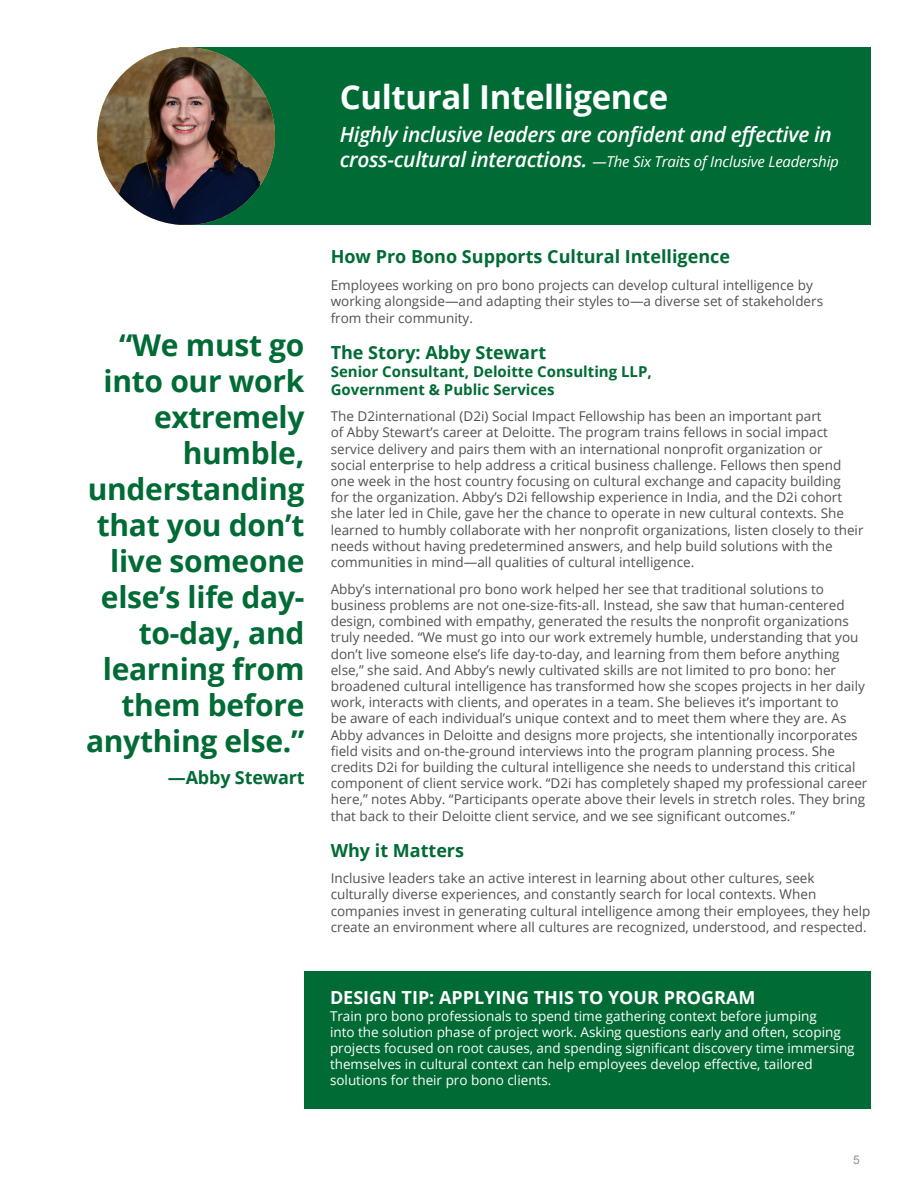
<style>
.page{position:relative;width:918px;height:1188px;background:#fff}
.page>*{position:absolute;margin:0;border:0;box-sizing:border-box;transform-origin:0 0}
.t1{font:700 33px "Open Sans";letter-spacing:-.01em;color:#fff}
.t2{font:700 30px/36px "Open Sans";letter-spacing:-.01em;color:#006b35;text-align:right}
.t3{font:italic 600 21px "Open Sans";letter-spacing:-.015em;color:#fff}
.t4{font:700 18px "Open Sans";color:#006b35}
.t5{font:700 18px "Open Sans";color:#fff}
.t6{font:700 15px/18px "Open Sans";color:#006b35}
.t7{font:italic 15px "Open Sans";letter-spacing:-.015em;color:#fff}
.t8{font:13.5px/16.2px "Open Sans";color:#505150}
.t9{font:13.5px/16.2px "Open Sans";color:#fff}
.t10{font:12px "Arial";color:#939598}
.s1{font-weight:600;font-size:21px}
</style>
<div class="page">
<div style="left:180px;top:47px;width:691px;height:178px;background:#006b35"></div>
<img style="left:97px;top:47px;width:178px;height:178px;border-radius:87px">
<div style="left:304px;top:971px;width:567px;height:138px;background:#006b35"></div>
<h1 class="t1" style="left:340px;top:74px;width:330px">Cultural Intelligence</h1>
<h3 class="t3" style="left:340px;top:120px;width:494px">Highly inclusive leaders are confident and effective in</h3>
<p class="t7" style="left:340px;top:152px;width:501px"><span class="s1">cross-cultural interactions.</span> —The Six Traits of Inclusive Leadership</p>
<h2 class="t2" style="left:86px;top:326px;width:220px">“We must go into our work extremely humble, understanding that you don’t live someone else’s life day&shy;to-day, and learning from them before anything else.”</h2>
<h3 class="t4" style="left:168px;top:764px;width:138px">—Abby Stewart</h3>
<h3 class="t4" style="left:331px;top:244px;width:401px">How Pro Bono Supports Cultural Intelligence</h3>
<p class="t8" style="left:331px;top:277px;width:494px">Employees working on pro bono projects can develop cultural intelligence by working alongside—and adapting their styles to—a diverse set of stakeholders from their community.</p>
<h3 class="t4" style="left:331px;top:339px;width:217px">The Story: Abby Stewart</h3>
<p class="t6" style="left:331px;top:362px;width:323px">Senior Consultant, Deloitte Consulting LLP,<br>Government &amp; Public Services</p>
<p class="t8" style="left:331px;top:408px;width:534px">The D2international (D2i) Social Impact Fellowship has been an important part<br>of Abby Stewart’s career at Deloitte. The program trains fellows in social impact service delivery and pairs them with an international nonprofit organization or<br>social enterprise to help address a critical business challenge. Fellows then spend one week in the host country focusing on cultural exchange and capacity building<br>for the organization. Abby’s D2i fellowship experience in India, and the D2i cohort she later led in Chile, gave her the chance to operate in new cultural contexts. She learned to humbly collaborate with her nonprofit organizations, listen closely to their needs without having predetermined answers, and help build solutions with the communities in mind—all qualities of cultural intelligence.</p>
<p class="t8" style="left:331px;top:580px;width:538px">Abby’s international pro bono work helped her see that traditional solutions to business problems are not one-size-fits-all. Instead, she saw that human-centered design, combined with empathy, generated the results the nonprofit organizations truly needed. “We must go into our work extremely humble, understanding that you don’t live someone else’s life day-to-day, and learning from them before anything else,” she said. And Abby’s newly cultivated skills are not limited to pro bono: her broadened cultural intelligence has transformed how she scopes projects in her daily work, interacts with clients, and operates in a team. She believes it’s important to<br>be aware of each individual’s unique context and to meet them where they are. As Abby advances in Deloitte and designs more projects, she intentionally incorporates field visits and on-the-ground interviews into the program planning process. She credits D2i for building the cultural intelligence she needs to understand this critical component of client service work. “D2i has completely shaped my professional career here,” notes Abby. “Participants operate above their levels in stretch roles. They bring that back to their Deloitte client service, and we see significant outcomes.”</p>
<h3 class="t4" style="left:331px;top:837px;width:135px">Why it Matters</h3>
<p class="t8" style="left:331px;top:870px;width:541px">Inclusive leaders take an active interest in learning about other cultures, seek culturally diverse experiences, and constantly search for local contexts. When companies invest in generating cultural intelligence among their employees, they help create an environment where all cultures are recognized, understood, and respected.</p>
<h3 class="t5" style="left:330px;top:985px;width:427px">DESIGN TIP: APPLYING THIS TO YOUR PROGRAM</h3>
<p class="t9" style="left:330px;top:1007px;width:526px">Train pro bono professionals to spend time gathering context before jumping<br>into the solution phase of project work. Asking questions early and often, scoping projects focused on root causes, and spending significant discovery time immersing themselves in cultural context can help employees develop effective, tailored solutions for their pro bono clients.</p>
<p class="t10" style="left:853px;top:1152px;width:8px">5</p>
</div>
